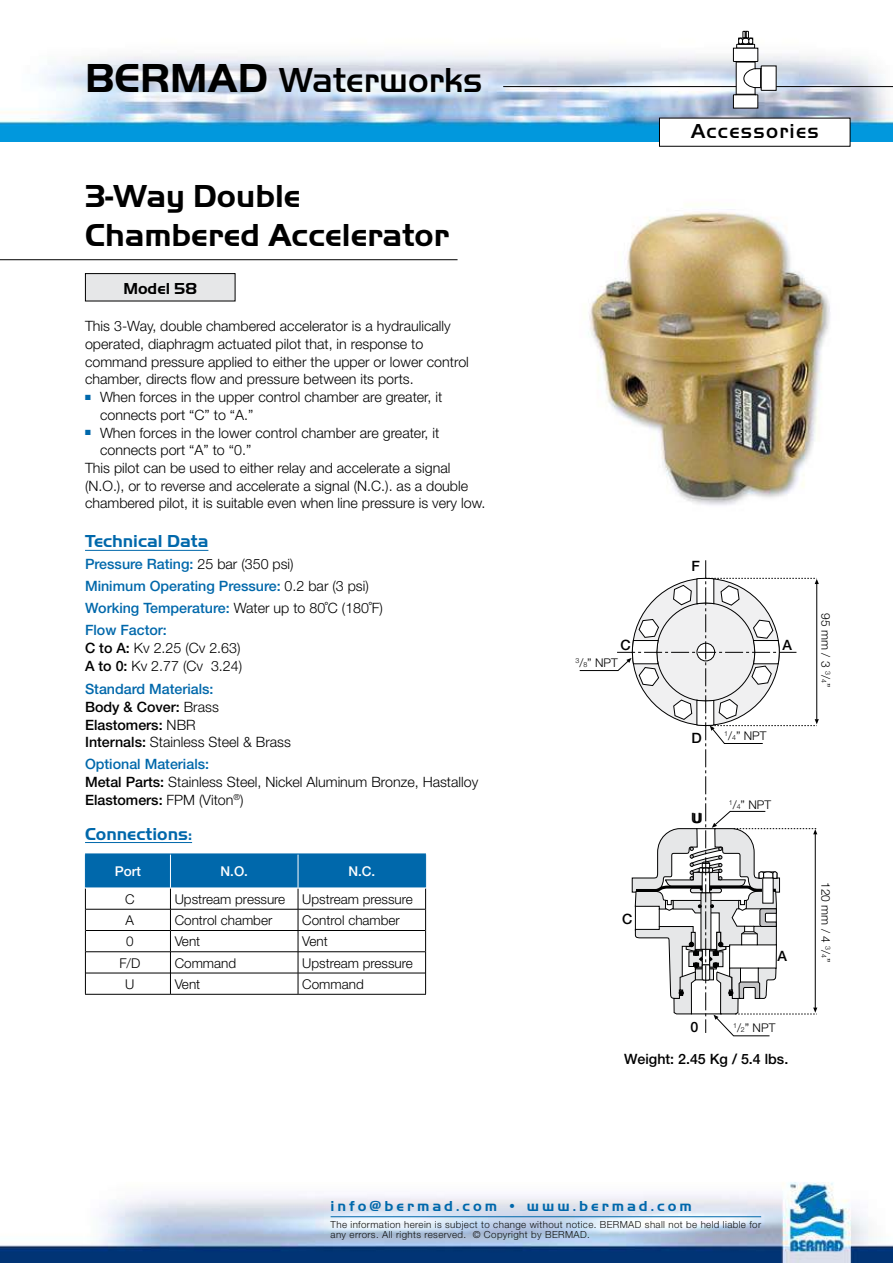
<style>
.page{position:relative;width:893px;height:1263px;background:#fff}
.page>*{position:absolute;margin:0;border:0;box-sizing:border-box;transform-origin:0 0}
.t1{font:500 36px "Handel Got D";letter-spacing:-.005em;color:#000}
.t2{font:700 33px/39px "Handel Got D";color:#000}
.t3{font:500 21px "Handel Got D";letter-spacing:.06em;color:#000}
.t4{font:700 18px "Handel Got D";color:#0068ab}
.t5{font:700 16.5px "Handel Got D";color:#000}
.t6{font:700 15px "Handel Got D";letter-spacing:.2em;color:#0068ab}
.t7{font:300 14.25px/17.7px "Helvetica Neue";color:#000}
.t8{font:500 14.25px/21.9px "Helvetica Neue";color:#0068ab}
.t9{font:500 14.25px/17.7px "Helvetica Neue";color:#000}
.t10{font:500 13.65px "Helvetica Neue";color:#000}
.t11{font:300 13.5px "Helvetica Neue";color:#000}
.t12{font:500 13.5px "Helvetica Neue";color:#fff}
.t13{font:300 12px "Helvetica Neue";color:#000}
.t14{font:300 9.75px/10.5px "Helvetica Neue";letter-spacing:.04em;color:#111212}
.s1{font-weight:700;font-size:42px}
.s2{font-weight:300;color:#000}
.s3{font-weight:500}
.s4{color:#0068ab}
.s5{font-weight:300}
.s6{font-weight:500;color:#0068ab}
.s7{font-size:7.05px}
</style>
<div class="page">
<img style="left:0;top:30px;width:893px;height:112px">
<img style="left:0;top:1182px;width:893px;height:81px">
<hr style="left:503px;top:86px;width:390px;height:1px;background:#000">
<div style="left:659px;top:118px;width:191px;height:28px;background:#fff"></div>
<div style="left:659px;top:118px;width:191px;height:29px;border:1px solid #000"></div>
<svg style="left:733px;top:31px;width:44px;height:78px"></svg>
<hr style="left:331px;top:1216px;width:430px;height:1px;background:#0068ab">
<svg style="left:579px;top:560px;width:240px;height:477px"></svg>
<div style="left:85px;top:274px;width:150px;height:27px;background:#e6e7e8"></div>
<div style="left:85px;top:273px;width:150px;height:28px;border:1px solid #000"></div>
<hr style="left:85px;top:550px;width:123px;height:1px;background:#0068ab">
<hr style="left:85px;top:842px;width:107px;height:1px;background:#0068ab">
<hr style="left:85px;top:994px;width:85px;height:1px;background:#000">
<hr style="left:170px;top:994px;width:128px;height:1px;background:#000">
<hr style="left:298px;top:994px;width:128px;height:1px;background:#000">
<svg style="left:85px;top:854px;width:341px;height:140px"></svg>
<hr style="left:85px;top:853px;width:85px;height:1px;background:#0068ab">
<hr style="left:85px;top:854px;width:1px;height:33px;background:#0068ab">
<hr style="left:170px;top:853px;width:128px;height:1px;background:#0068ab">
<hr style="left:298px;top:853px;width:128px;height:1px;background:#0068ab">
<hr style="left:85px;top:887px;width:85px;height:1px;background:#fff">
<hr style="left:170px;top:887px;width:128px;height:1px;background:#fff">
<hr style="left:298px;top:887px;width:128px;height:1px;background:#fff">
<hr style="left:0;top:259px;width:458px;height:1px;background:#000">
<img style="left:588px;top:209px;width:242px;height:296px">
<h1 class="t1" style="left:85px;top:59px;width:399px"><span class="s1">BERMAD</span> Waterworks</h1>
<h2 class="t2" style="left:85px;top:179px;width:366px">3-Way Double<br>Chambered Accelerator</h2>
<p class="t5" style="left:123px;top:283px;width:75px">Model 58</p>
<p class="t7" style="left:85px;top:318px;width:385px">This 3-Way, double chambered accelerator is a hydraulically operated, diaphragm actuated pilot that, in response to command pressure applied to either the upper or lower control chamber, directs flow and pressure between its ports.</p>
<p class="t7" style="left:100px;top:389px;width:344px;text-indent:-15px"><sup>■</sup> When forces in the upper control chamber are greater, it connects port “C” to “A.”</p>
<p class="t7" style="left:85px;top:425px;width:356px"><sup>■</sup> When forces in the lower control chamber are greater, it</p>
<p class="t7" style="left:100px;top:442px;width:153px">connects port “A” to “0.”</p>
<p class="t7" style="left:85px;top:460px;width:367px">This pilot can be used to either relay and accelerate a signal</p>
<p class="t7" style="left:85px;top:478px;width:385px">(N.O.), or to reverse and accelerate a signal (N.C.). as a double</p>
<p class="t7" style="left:85px;top:495px;width:402px">chambered pilot, it is suitable even when line pressure is very low.</p>
<p class="t4" style="left:85px;top:535px;width:125px">Technical Data</p>
<p class="t8" style="left:85px;top:555px;width:299px">Pressure Rating: <span class="s2">25 bar (350 psi)<br></span>Minimum Operating Pressure: <span class="s2">0.2 bar (3 psi)<br></span>Working Temperature: <span class="s2">Water up to 80˚C (180˚F)<br></span>Flow Factor:</p>
<p class="t7" style="left:85px;top:640px;width:159px"><span class="s3">C to A:</span> Kv 2.25 (Cv 2.63)<br><span class="s3">A to 0:</span> Kv 2.77 (Cv 3.24)</p>
<p class="t9" style="left:85px;top:682px;width:207px"><span class="s4">Standard Materials:<br></span>Body &amp; Cover: <span class="s5">Brass<br></span>Elastomers: <span class="s5">NBR<br></span>Internals: <span class="s5">Stainless Steel &amp; Brass</span></p>
<p class="t7" style="left:85px;top:756px;width:395px"><span class="s6">Optional Materials:<br></span><span class="s3">Metal Parts:</span> Stainless Steel, Nickel Aluminum Bronze, Hastalloy<br><span class="s3">Elastomers:</span> FPM (Viton<sup>®</sup>)</p>
<p class="t4" style="left:85px;top:827px;width:109px">Connections:</p>
<p class="t12" style="left:115px;top:866px;width:28px">Port</p>
<p class="t12" style="left:220px;top:866px;width:29px">N.O.</p>
<p class="t12" style="left:348px;top:866px;width:28px">N.C.</p>
<p class="t11" style="left:125px;top:893px;width:11px">C</p>
<p class="t11" style="left:175px;top:893px;width:112px">Upstream pressure</p>
<p class="t11" style="left:302px;top:893px;width:112px">Upstream pressure</p>
<p class="t11" style="left:126px;top:914px;width:10px">A</p>
<p class="t11" style="left:175px;top:914px;width:99px">Control chamber</p>
<p class="t11" style="left:302px;top:914px;width:99px">Control chamber</p>
<p class="t11" style="left:126px;top:936px;width:9px">0</p>
<p class="t11" style="left:175px;top:936px;width:27px">Vent</p>
<p class="t11" style="left:302px;top:936px;width:27px">Vent</p>
<p class="t11" style="left:119px;top:957px;width:22px">F/D</p>
<p class="t11" style="left:175px;top:957px;width:63px">Command</p>
<p class="t11" style="left:302px;top:957px;width:112px">Upstream pressure</p>
<p class="t11" style="left:125px;top:978px;width:11px">U</p>
<p class="t11" style="left:175px;top:978px;width:27px">Vent</p>
<p class="t11" style="left:302px;top:978px;width:63px">Command</p>
<h3 class="t3" style="left:691px;top:119px;width:130px">Accessories</h3>
<p class="t9" style="left:691px;top:557px;width:10px">F</p>
<p class="t9" style="left:621px;top:636px;width:12px">C</p>
<p class="t9" style="left:783px;top:636px;width:11px">A</p>
<p class="t13" style="left:575px;top:658px;width:44px"><sup>3</sup>/<span class="s7">8</span>” NPT</p>
<p class="t9" style="left:622px;top:910px;width:12px">C</p>
<p class="t9" style="left:691px;top:729px;width:12px">D</p>
<p class="t10" style="left:693px;top:810px;width:11px">U</p>
<p class="t9" style="left:691px;top:809px;width:12px">U</p>
<p class="t13" style="left:724px;top:730px;width:44px"><sup>1</sup>/<span class="s7">4</span>” NPT</p>
<p class="t13" style="left:729px;top:799px;width:44px"><sup>1</sup>/<span class="s7">4</span>” NPT</p>
<p class="t9" style="left:690px;top:1018px;width:9px">0</p>
<p class="t9" style="left:778px;top:947px;width:11px">A</p>
<p class="t13" style="left:733px;top:1022px;width:44px"><sup>1</sup>/<span class="s7">2</span>” NPT</p>
<p class="t9" style="left:624px;top:1052px;width:165px">Weight: 2.45 Kg / 5.4 lbs.</p>
<p class="t13" style="left:831px;top:613px;width:75px;rotate:90deg">95 mm / 3 <sup>3</sup>/<span class="s7">4</span>”</p>
<p class="t13" style="left:831px;top:882px;width:82px;rotate:90deg">120 mm / 4 <sup>3</sup>/<span class="s7">4</span>”</p>
<p class="t6" style="left:331px;top:1197px;width:363px">info@bermad.com • www.bermad.com</p>
<p class="t14" style="left:331px;top:1219px;width:432px">The information herein is subject to change without notice. BERMAD shall not be held liable for any errors. All rights reserved. © Copyright by BERMAD.</p>
</div>
